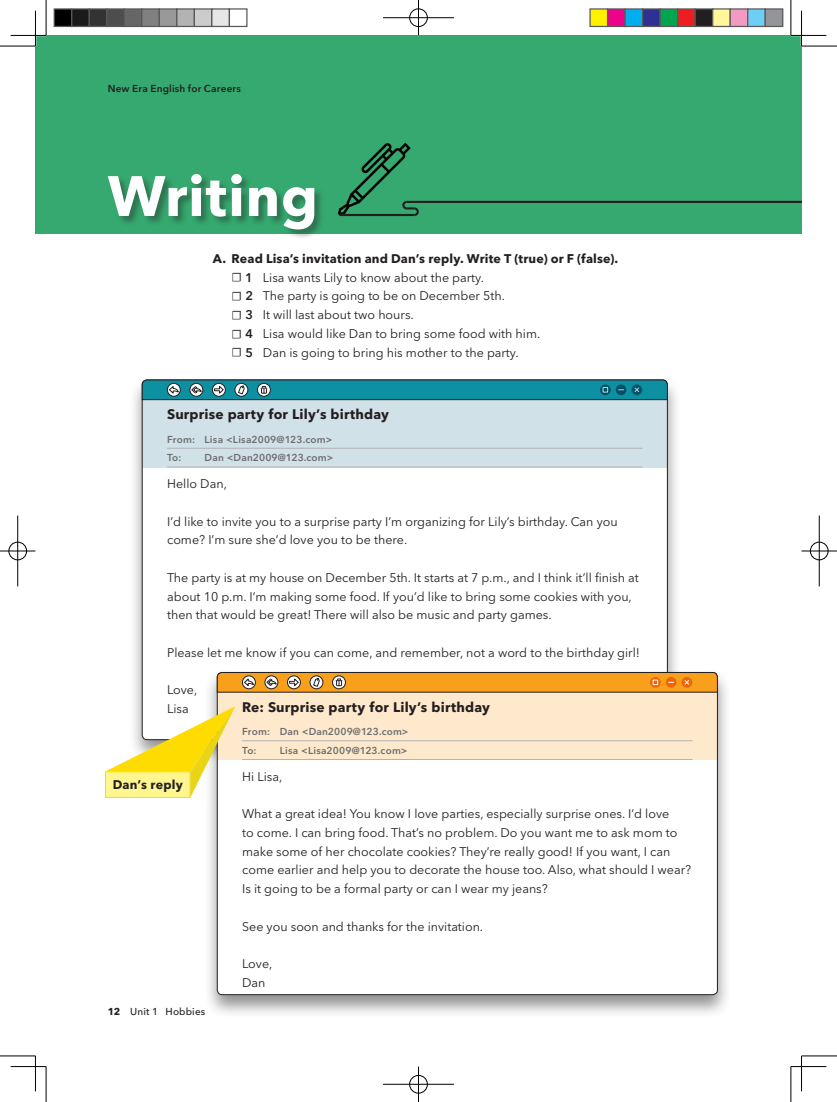
<style>
.page{position:relative;width:837px;height:1102px;background:#fff}
.page>*{position:absolute;margin:0;border:0;box-sizing:border-box;transform-origin:0 0}
.t1{font:700 56.25px "Avenir Next W1 G";letter-spacing:.015em;color:#fff}
.t2{font:700 13.75px "Avenir Next W1 G";letter-spacing:.015em;color:#231f20}
.t3{font:12.5px/18.8px "Avenir Next W1 G";color:#231f20}
.t4{font:700 12.5px "Avenir Next W1 G";letter-spacing:.015em;color:#231f20}
.t5{font:600 10px/18.8px "Avenir Next W1 G";letter-spacing:.015em;color:#6c6d70}
.t6{font:600 10px "Avenir Next W1 G";letter-spacing:.02em;color:#231f20}
.t7{font:500 10px "Avenir Next W1 G";letter-spacing:.015em;color:#231f20}
.s1{font-weight:700}
.s2{font-family:"Minion Pro"}
.s3{font-weight:600}
</style>
<div class="page">
<div style="left:35px;top:35px;width:766px;height:199px;background:#35a96f"></div>
<div style="left:128px;top:376px;width:553px;height:388px;background:#231f20;opacity:.5"></div>
<div style="left:142px;top:380px;width:525px;height:360px;background:#fff;border-radius:5px"></div>
<div style="left:142px;top:380px;width:525px;height:88px;background:#d0e1e7"></div>
<hr style="left:167px;top:448px;width:475px;height:1px;background:#b2b3b7">
<hr style="left:167px;top:467px;width:475px;height:1px;background:#b2b3b7">
<svg style="left:142px;top:380px;width:525px;height:20px;background:#198896"></svg>
<div style="left:203px;top:668px;width:528px;height:351px;background:#231f20;opacity:.5"></div>
<div style="left:217px;top:672px;width:500px;height:323px;background:#fff;border-radius:5px"></div>
<div style="left:217px;top:672px;width:500px;height:88px;background:#fee9cc"></div>
<hr style="left:242px;top:740px;width:450px;height:1px;background:#b2b3b7">
<hr style="left:242px;top:759px;width:450px;height:1px;background:#b2b3b7">
<svg style="left:217px;top:672px;width:500px;height:20px;background:#e29426"></svg>
<svg style="left:105px;top:706px;width:130px;height:92px"></svg>
<div style="left:108px;top:174px;width:216px;height:66px;background:#231f20;opacity:.4"></div>
<hr style="left:406px;top:201px;width:395px;height:2px;background:#231f20">
<svg style="left:338px;top:143px;width:81px;height:73px"></svg>
<hr style="left:800px;top:11px;width:2px;height:35px;background:#fff">
<hr style="left:0;top:46px;width:35px;height:1px;background:#000">
<hr style="left:801px;top:46px;width:35px;height:1px;background:#000">
<hr style="left:0;top:1056px;width:35px;height:1px;background:#000">
<hr style="left:801px;top:1056px;width:35px;height:1px;background:#000">
<hr style="left:46px;top:0;width:1px;height:35px;background:#000">
<hr style="left:46px;top:1067px;width:1px;height:35px;background:#000">
<hr style="left:790px;top:0;width:1px;height:35px;background:#000">
<hr style="left:790px;top:1067px;width:1px;height:35px;background:#000">
<hr style="left:11px;top:35px;width:35px;height:1px;background:#000">
<hr style="left:790px;top:35px;width:36px;height:1px;background:#000">
<hr style="left:11px;top:1066px;width:35px;height:1px;background:#000">
<hr style="left:790px;top:1066px;width:36px;height:1px;background:#000">
<hr style="left:35px;top:11px;width:1px;height:35px;background:#000">
<hr style="left:35px;top:1056px;width:1px;height:35px;background:#000">
<hr style="left:801px;top:11px;width:1px;height:35px;background:#000">
<hr style="left:801px;top:1056px;width:1px;height:35px;background:#000">
<div style="left:408px;top:8px;width:20px;height:19px;border:2px solid #fff;border-radius:50%"></div>
<hr style="left:383px;top:17px;width:71px;height:1px;background:#fff">
<hr style="left:417px;top:0;width:2px;height:35px;background:#fff">
<div style="left:409px;top:9px;width:18px;height:18px;border:1px solid #000;border-radius:50%"></div>
<hr style="left:383px;top:18px;width:71px;height:1px;background:#000">
<hr style="left:418px;top:0;width:1px;height:35px;background:#000">
<div style="left:408px;top:1075px;width:20px;height:19px;border:2px solid #fff;border-radius:50%"></div>
<hr style="left:383px;top:1083px;width:71px;height:2px;background:#fff">
<hr style="left:417px;top:1067px;width:2px;height:35px;background:#fff">
<div style="left:409px;top:1075px;width:18px;height:18px;border:1px solid #000;border-radius:50%"></div>
<hr style="left:383px;top:1084px;width:71px;height:1px;background:#000">
<hr style="left:418px;top:1067px;width:1px;height:35px;background:#000">
<div style="left:8px;top:541px;width:19px;height:20px;border:2px solid #fff;border-radius:50%"></div>
<hr style="left:0;top:550px;width:35px;height:2px;background:#fff">
<hr style="left:17px;top:516px;width:1px;height:70px;background:#fff">
<div style="left:9px;top:542px;width:18px;height:18px;border:1px solid #000;border-radius:50%"></div>
<hr style="left:0;top:551px;width:35px;height:1px;background:#000">
<hr style="left:18px;top:516px;width:1px;height:70px;background:#000">
<div style="left:809px;top:541px;width:19px;height:20px;border:2px solid #fff;border-radius:50%"></div>
<hr style="left:801px;top:550px;width:35px;height:2px;background:#fff">
<div style="left:809px;top:542px;width:19px;height:18px;border:1px solid #000;border-radius:50%"></div>
<hr style="left:801px;top:551px;width:35px;height:1px;background:#000">
<hr style="left:818px;top:516px;width:1px;height:70px;background:#000">
<div style="left:54px;top:9px;width:18px;height:17px;background:#000"></div>
<div style="left:54px;top:8px;width:18px;height:19px;border:1px solid #595959"></div>
<div style="left:72px;top:9px;width:17px;height:17px;background:#1a1a1a"></div>
<div style="left:71px;top:8px;width:19px;height:19px;border:1px solid #595959"></div>
<div style="left:89px;top:9px;width:18px;height:17px;background:#333"></div>
<div style="left:89px;top:8px;width:18px;height:19px;border:1px solid #595959"></div>
<div style="left:107px;top:9px;width:17px;height:17px;background:#4d4d4d"></div>
<div style="left:106px;top:8px;width:19px;height:19px;border:1px solid #595959"></div>
<div style="left:124px;top:9px;width:18px;height:17px;background:#666"></div>
<div style="left:124px;top:8px;width:18px;height:19px;border:1px solid #595959"></div>
<div style="left:142px;top:9px;width:17px;height:17px;background:#808080"></div>
<div style="left:141px;top:8px;width:19px;height:19px;border:1px solid #595959"></div>
<div style="left:159px;top:9px;width:18px;height:17px;background:#999"></div>
<div style="left:159px;top:8px;width:18px;height:19px;border:1px solid #595959"></div>
<div style="left:177px;top:9px;width:17px;height:17px;background:#b3b3b3"></div>
<div style="left:176px;top:8px;width:19px;height:19px;border:1px solid #595959"></div>
<div style="left:194px;top:9px;width:18px;height:17px;background:#ccc"></div>
<div style="left:194px;top:8px;width:18px;height:19px;border:1px solid #595959"></div>
<div style="left:212px;top:9px;width:17px;height:17px;background:#e6e6e6"></div>
<div style="left:211px;top:8px;width:19px;height:19px;border:1px solid #595959"></div>
<div style="left:229px;top:8px;width:18px;height:19px;border:1px solid #595959"></div>
<div style="left:590px;top:9px;width:17px;height:17px;background:#fff101"></div>
<div style="left:589px;top:8px;width:19px;height:19px;border:1px solid #595959"></div>
<div style="left:607px;top:9px;width:18px;height:17px;background:#ed028c"></div>
<div style="left:606px;top:8px;width:19px;height:19px;border:1px solid #595959"></div>
<div style="left:625px;top:9px;width:17px;height:17px;background:#00aeef"></div>
<div style="left:624px;top:8px;width:19px;height:19px;border:1px solid #595959"></div>
<div style="left:642px;top:9px;width:18px;height:17px;background:#2e3092"></div>
<div style="left:641px;top:8px;width:19px;height:19px;border:1px solid #595959"></div>
<div style="left:660px;top:9px;width:17px;height:17px;background:#00a54f"></div>
<div style="left:659px;top:8px;width:19px;height:19px;border:1px solid #595959"></div>
<div style="left:677px;top:9px;width:18px;height:17px;background:#ee1d23"></div>
<div style="left:676px;top:8px;width:19px;height:19px;border:1px solid #595959"></div>
<div style="left:695px;top:9px;width:17px;height:17px;background:#231f20"></div>
<div style="left:694px;top:8px;width:19px;height:19px;border:1px solid #595959"></div>
<div style="left:712px;top:9px;width:18px;height:17px;background:#fff79a"></div>
<div style="left:711px;top:8px;width:19px;height:19px;border:1px solid #595959"></div>
<div style="left:730px;top:9px;width:17px;height:17px;background:#f499c2"></div>
<div style="left:729px;top:8px;width:19px;height:19px;border:1px solid #595959"></div>
<div style="left:747px;top:9px;width:18px;height:17px;background:#6bcff6"></div>
<div style="left:746px;top:8px;width:19px;height:19px;border:1px solid #595959"></div>
<div style="left:765px;top:9px;width:17px;height:17px;background:#939598"></div>
<div style="left:764px;top:8px;width:19px;height:19px;border:1px solid #595959"></div>
<p class="t6" style="left:108px;top:81px;width:135px">New Era English for Careers</p>
<h1 class="t1" style="left:108px;top:151px;width:212px">Writing</h1>
<p class="t3" style="left:231px;top:248px;width:388px;text-indent:-19px"><span class="s1">A. Read Lisa’s invitation and Dan’s reply. Write T (true) or F (false). </span><span class="s2">☐</span> <span class="s3">1</span> Lisa wants Lily to know about the party.<br><span class="s2">☐</span> <span class="s3">2</span> The party is going to be on December 5th.<br><span class="s2">☐</span> <span class="s3">3</span> It will last about two hours.<br><span class="s2">☐</span> <span class="s3">4</span> Lisa would like Dan to bring some food with him.<br><span class="s2">☐</span> <span class="s3">5</span> Dan is going to bring his mother to the party.</p>
<p class="t2" style="left:167px;top:403px;width:223px">Surprise party for Lily’s birthday</p>
<p class="t5" style="left:167px;top:429px;width:29px">From:<br>To:</p>
<p class="t5" style="left:204px;top:429px;width:130px">Lisa &lt;Lisa2009@123.com&gt;<br>Dan &lt;Dan2009@123.com&gt;</p>
<p class="t3" style="left:167px;top:473px;width:61px">Hello Dan,</p>
<p class="t3" style="left:167px;top:511px;width:452px">I’d like to invite you to a surprise party I’m organizing for Lily’s birthday. Can you come? I’m sure she’d love you to be there.</p>
<p class="t3" style="left:167px;top:567px;width:473px">The party is at my house on December 5th. It starts at 7 p.m., and I think it’ll finish at about 10 p.m. I’m making some food. If you’d like to bring some cookies with you, then that would be great! There will also be music and party games.</p>
<p class="t3" style="left:167px;top:642px;width:474px">Please let me know if you can come, and remember, not a word to the birthday girl!</p>
<p class="t3" style="left:167px;top:679px;width:32px">Love,<br>Lisa</p>
<p class="t2" style="left:242px;top:696px;width:249px">Re: Surprise party for Lily’s birthday</p>
<p class="t5" style="left:242px;top:722px;width:29px">From:<br>To:</p>
<p class="t5" style="left:279px;top:722px;width:130px">Dan &lt;Dan2009@123.com&gt;<br>Lisa &lt;Lisa2009@123.com&gt;</p>
<p class="t3" style="left:242px;top:766px;width:42px">Hi Lisa,</p>
<p class="t3" style="left:242px;top:803px;width:450px">What a great idea! You know I love parties, especially surprise ones. I’d love<br>to come. I can bring food. That’s no problem. Do you want me to ask mom to make some of her chocolate cookies? They’re really good! If you want, I can come earlier and help you to decorate the house too. Also, what should I wear?<br>Is it going to be a formal party or can I wear my jeans?</p>
<p class="t3" style="left:242px;top:916px;width:242px">See you soon and thanks for the invitation.</p>
<p class="t3" style="left:242px;top:953px;width:32px">Love,<br>Dan</p>
<p class="t4" style="left:113px;top:775px;width:72px">Dan’s reply</p>
<p class="t7" style="left:108px;top:1004px;width:99px"><span class="s1">12</span> Unit 1 Hobbies</p>
</div>
